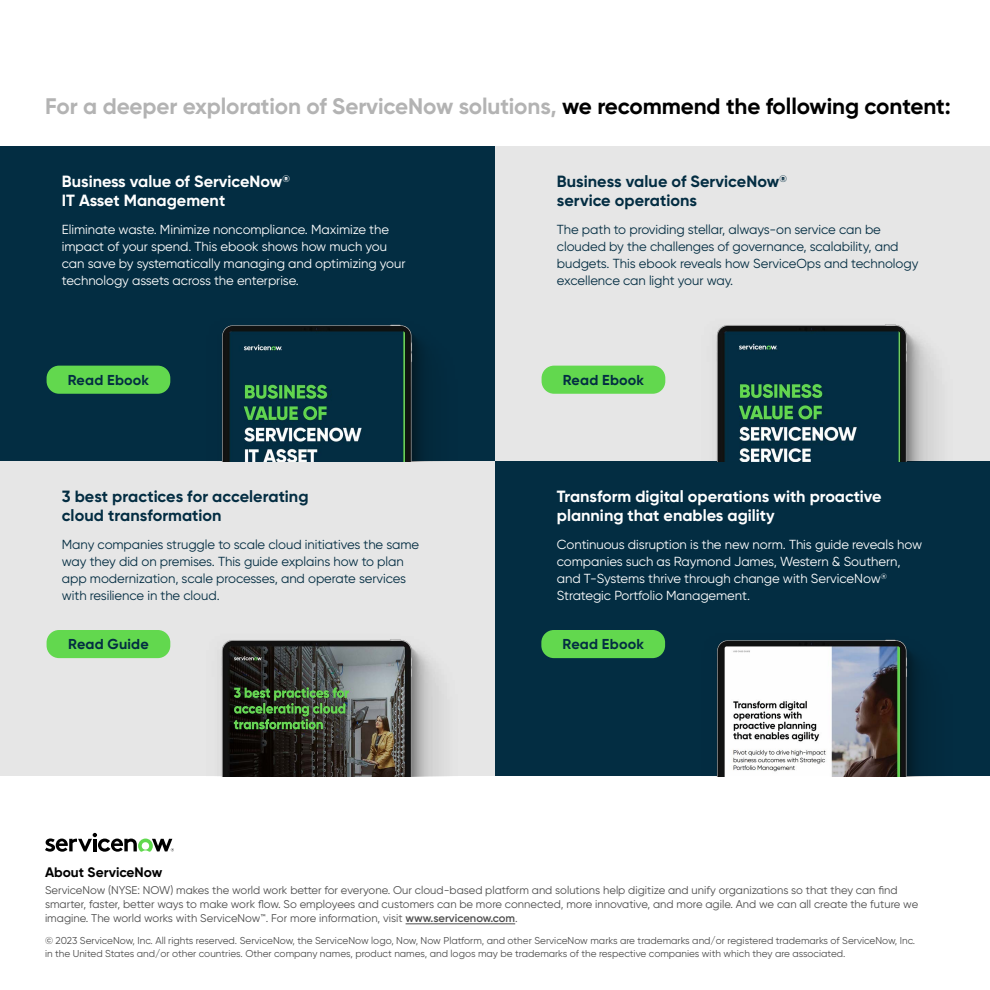
<style>
.page{position:relative;width:990px;height:990px;background:#fff}
.page>*{position:absolute;margin:0;border:0;box-sizing:border-box;transform-origin:0 0}
.t1{font:700 22.5px "Gilroy";letter-spacing:-.005em;color:#b3b3b3}
.t2{font:700 16.25px/18.8px "Gilroy";color:#fff}
.t3{font:700 16.25px/18.8px "Gilroy";color:#032d42}
.t4{font:700 14.38px "Gilroy";letter-spacing:.01em;color:#032d42}
.t5{font:700 13.75px "Gilroy";color:#000}
.t6{font:13.12px/16.9px "Gilroy";letter-spacing:-.005em;color:#fff}
.t7{font:13.12px/16.9px "Gilroy";letter-spacing:-.005em;color:#032d42}
.t8{font:11.25px/13.8px "Gilroy";color:#4d4d4d}
.t9{font:10px/12.5px "Gilroy";color:#4d4d4d}
.s1{color:#000}
.s2{font-weight:600}
</style>
<div class="page">
<hr style="left:406px;top:924px;width:109px;height:1px;background:#4d4d4d">
<svg style="left:45px;top:833px;width:129px;height:19px"></svg>
<div style="left:495px;top:461px;width:495px;height:315px;background:#032d42"></div>
<div style="left:0;top:461px;width:495px;height:315px;background:#e6e6e6"></div>
<div style="left:47px;top:630px;width:123px;height:28px;background:#62d84e;border-radius:12px"></div>
<div style="left:495px;top:146px;width:495px;height:315px;background:#e6e6e6"></div>
<img style="left:716px;top:324px;width:221px;height:137px">
<div style="left:0;top:146px;width:495px;height:315px;background:#032d42"></div>
<img style="left:222px;top:324px;width:201px;height:137px">
<img style="left:221px;top:639px;width:221px;height:137px">
<img style="left:717px;top:639px;width:201px;height:137px">
<div style="left:542px;top:366px;width:123px;height:28px;background:#62d84e;border-radius:12px"></div>
<div style="left:47px;top:366px;width:123px;height:28px;background:#62d84e;border-radius:12px"></div>
<div style="left:541px;top:630px;width:124px;height:28px;background:#62d84e;border-radius:12px"></div>
<h1 class="t1" style="left:45px;top:92px;width:907px">For a deeper exploration of ServiceNow solutions, <span class="s1">we recommend the following content:</span></h1>
<h2 class="t2" style="left:62px;top:172px;width:229px">Business value of ServiceNow<sup>®<br></sup>IT Asset Management</h2>
<p class="t6" style="left:62px;top:221px;width:345px">Eliminate waste. Minimize noncompliance. Maximize the impact of your spend. This ebook shows how much you can save by systematically managing and optimizing your technology assets across the enterprise.</p>
<h2 class="t3" style="left:557px;top:172px;width:231px">Business value of ServiceNow<sup>® </sup>service operations</h2>
<p class="t7" style="left:557px;top:221px;width:363px">The path to providing stellar, always-on service can be clouded by the challenges of governance, scalability, and budgets. This ebook reveals how ServiceOps and technology excellence can light your way.</p>
<p class="t4" style="left:68px;top:371px;width:83px">Read Ebook</p>
<p class="t4" style="left:563px;top:371px;width:83px">Read Ebook</p>
<h2 class="t3" style="left:62px;top:487px;width:248px">3 best practices for accelerating cloud transformation</h2>
<p class="t7" style="left:62px;top:536px;width:359px">Many companies struggle to scale cloud initiatives the same way they did on premises. This guide explains how to plan app modernization, scale processes, and operate services with resilience in the cloud.</p>
<p class="t4" style="left:68px;top:635px;width:82px">Read Guide</p>
<h2 class="t2" style="left:557px;top:487px;width:326px">Transform digital operations with proactive planning that enables agility</h2>
<p class="t6" style="left:557px;top:536px;width:367px">Continuous disruption is the new norm. This guide reveals how companies such as Raymond James, Western &amp; Southern, and T-Systems thrive through change with ServiceNow<sup>® </sup>Strategic Portfolio Management.</p>
<p class="t4" style="left:563px;top:635px;width:83px">Read Ebook</p>
<p class="t5" style="left:45px;top:864px;width:119px">About ServiceNow</p>
<p class="t8" style="left:45px;top:884px;width:875px">ServiceNow (NYSE: NOW) makes the world work better for everyone. Our cloud-based platform and solutions help digitize and unify organizations so that they can find smarter, faster, better ways to make work flow. So employees and customers can be more connected, more innovative, and more agile. And we can all create the future we imagine. The world works with ServiceNow™. For more information, visit <span class="s2">www.servicenow.com</span>.</p>
<p class="t9" style="left:45px;top:935px;width:872px">© 2023 ServiceNow, Inc. All rights reserved. ServiceNow, the ServiceNow logo, Now, Now Platform, and other ServiceNow marks are trademarks and/or registered trademarks of ServiceNow, Inc. in the United States and/or other countries. Other company names, product names, and logos may be trademarks of the respective companies with which they are associated.</p>
</div>
